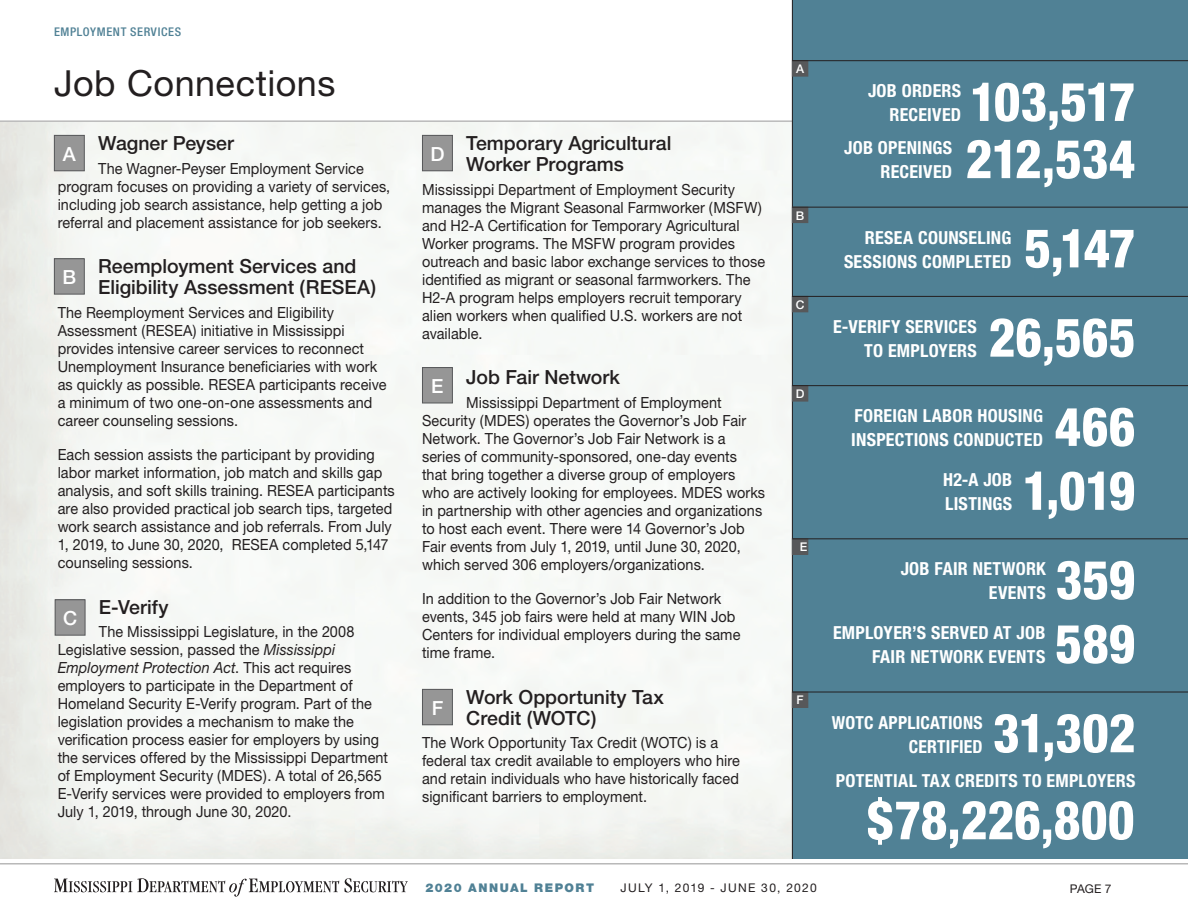
<style>
.page{position:relative;width:1188px;height:918px;background:#fff}
.page>*{position:absolute;margin:0;border:0;box-sizing:border-box;transform-origin:0 0}
.CalloutNumbers{font:800 condensed 54px "Helvetica Neue";color:#fff;scale:.95 1}
._2019_SubSectionHead{font:36px "Helvetica Neue";letter-spacing:.015em;color:#231f20}
.RunningSubheads2019{font:500 19.5px/21px "Helvetica Neue";color:#231f20}
.t1{font:500 19.5px "Helvetica Neue";color:#fff}
.CalloutText{font:700 condensed 18px/24px "Helvetica Neue";letter-spacing:.015em;color:#fff;text-align:right}
.Bodycopy_Throughout2{font:15.3px/18px "Helvetica Neue";letter-spacing:.005em;color:#231f20;scale:.94 1}
.t2{font:12px "Helvetica Neue";letter-spacing:.1em;color:#231f20}
.NewLittleEyebrows{font:500 condensed 12px "Helvetica Neue";letter-spacing:.05em;color:#508195}
.t3{font:900 12px "Helvetica Neue";letter-spacing:.125em;color:#508195}
.t4{font:500 12px "Helvetica Neue";color:#fff}
.s1{font-style:italic}
</style>
<div class="page">
<svg style="left:0;top:0;width:792px;height:122px"></svg>
<div style="left:792px;top:0;width:396px;height:859px;background:#508195"></div>
<div style="left:55px;top:600px;width:30px;height:35px;background:#969696"></div>
<div style="left:55px;top:599px;width:30px;height:37px;border:1px solid #57585a"></div>
<div style="left:422px;top:135px;width:30px;height:36px;background:#969696"></div>
<div style="left:422px;top:135px;width:31px;height:36px;border:1px solid #57585a"></div>
<div style="left:422px;top:368px;width:30px;height:35px;background:#969696"></div>
<div style="left:422px;top:367px;width:31px;height:36px;border:1px solid #57585a"></div>
<div style="left:422px;top:689px;width:30px;height:36px;background:#969696"></div>
<div style="left:422px;top:689px;width:31px;height:36px;border:1px solid #57585a"></div>
<div style="left:54px;top:135px;width:30px;height:36px;background:#969696"></div>
<div style="left:54px;top:135px;width:31px;height:36px;border:1px solid #57585a"></div>
<div style="left:54px;top:259px;width:30px;height:35px;background:#969696"></div>
<div style="left:54px;top:258px;width:31px;height:37px;border:1px solid #57585a"></div>
<div style="left:792px;top:207px;width:16px;height:16px;background:#57585a"></div>
<hr style="left:792px;top:207px;width:396px;height:1px;background:#231f20">
<div style="left:792px;top:296px;width:16px;height:16px;background:#57585a"></div>
<hr style="left:792px;top:296px;width:396px;height:1px;background:#231f20">
<div style="left:792px;top:386px;width:16px;height:15px;background:#57585a"></div>
<hr style="left:792px;top:385px;width:396px;height:1px;background:#231f20">
<div style="left:792px;top:539px;width:16px;height:15px;background:#57585a"></div>
<div style="left:792px;top:538px;width:16px;height:17px;border:1px solid #57585a"></div>
<hr style="left:792px;top:538px;width:396px;height:1px;background:#231f20">
<div style="left:792px;top:61px;width:16px;height:15px;background:#57585a"></div>
<div style="left:792px;top:60px;width:16px;height:17px;border:1px solid #57585a"></div>
<hr style="left:792px;top:60px;width:396px;height:1px;background:#231f20">
<div style="left:792px;top:692px;width:16px;height:15px;background:#57585a"></div>
<div style="left:792px;top:692px;width:16px;height:16px;border:1px solid #57585a"></div>
<hr style="left:792px;top:692px;width:396px;height:1px;background:#231f20">
<svg style="left:54px;top:878px;width:285px;height:19px"></svg>
<svg style="left:345px;top:878px;width:63px;height:14px"></svg>
<hr style="left:0;top:863px;width:1188px;height:1px;background:#969696">
<p class="NewLittleEyebrows" style="left:54px;top:25px;width:129px">EMPLOYMENT SERVICES</p>
<p class="_2019_SubSectionHead" style="left:54px;top:62px;width:283px">Job Connections</p>
<p class="RunningSubheads2019" style="left:98px;top:133px;width:137px">Wagner Peyser</p>
<p class="Bodycopy_Throughout2" style="left:58px;top:159px;width:355px;text-indent:40px">The Wagner-Peyser Employment Service program focuses on providing a variety of services, including job search assistance, help getting a job referral and placement assistance for job seekers.</p>
<p class="RunningSubheads2019" style="left:98px;top:256px;width:279px">Reemployment Services and<br>Eligibility Assessment (RESEA)</p>
<p class="Bodycopy_Throughout2" style="left:58px;top:303px;width:351px">The Reemployment Services and Eligibility Assessment (RESEA) initiative in Mississippi provides intensive career services to reconnect Unemployment Insurance beneficiaries with work as quickly as possible. RESEA participants receive a minimum of two one-on-one assessments and career counseling sessions.</p>
<p class="Bodycopy_Throughout2" style="left:58px;top:445px;width:360px">Each session assists the participant by providing labor market information, job match and skills gap analysis, and soft skills training. RESEA participants are also provided practical job search tips, targeted work search assistance and job referrals. From July 1, 2019, to June 30, 2020, RESEA completed 5,147 counseling sessions.</p>
<p class="RunningSubheads2019" style="left:99px;top:596px;width:71px">E-Verify</p>
<p class="Bodycopy_Throughout2" style="left:58px;top:623px;width:353px;text-indent:41px">The Mississippi Legislature, in the 2008<br>Legislative session, passed the <span class="s1">Mississippi Employment Protection Act</span>. This act requires employers to participate in the Department of Homeland Security E-Verify program. Part of the legislation provides a mechanism to make the verification process easier for employers by using the services offered by the Mississippi Department of Employment Security (MDES). A total of 26,565<br>E-Verify services were provided to employers from July 1, 2019, through June 30, 2020.</p>
<p class="t1" style="left:63px;top:142px;width:15px">A</p>
<p class="t1" style="left:62px;top:265px;width:15px">B</p>
<p class="t1" style="left:63px;top:607px;width:16px">C</p>
<p class="RunningSubheads2019" style="left:466px;top:133px;width:207px">Temporary Agricultural<br>Worker Programs</p>
<p class="Bodycopy_Throughout2" style="left:422px;top:180px;width:366px">Mississippi Department of Employment Security manages the Migrant Seasonal Farmworker (MSFW) and H2-A Certification for Temporary Agricultural Worker programs. The MSFW program provides outreach and basic labor exchange services to those identified as migrant or seasonal farmworkers. The H2-A program helps employers recruit temporary alien workers when qualified U.S. workers are not available.</p>
<p class="RunningSubheads2019" style="left:466px;top:367px;width:155px">Job Fair Network</p>
<p class="Bodycopy_Throughout2" style="left:422px;top:393px;width:366px;text-indent:44px">Mississippi Department of Employment Security (MDES) operates the Governor’s Job Fair Network. The Governor’s Job Fair Network is a series of community-sponsored, one-day events that bring together a diverse group of employers who are actively looking for employees. MDES works in partnership with other agencies and organizations to host each event. There were 14 Governor’s Job Fair events from July 1, 2019, until June 30, 2020, which served 306 employers/organizations.</p>
<p class="Bodycopy_Throughout2" style="left:422px;top:589px;width:340px">In addition to the Governor’s Job Fair Network events, 345 job fairs were held at many WIN Job Centers for individual employers during the same time frame.</p>
<p class="RunningSubheads2019" style="left:466px;top:686px;width:199px">Work Opportunity Tax<br>Credit (WOTC)</p>
<p class="Bodycopy_Throughout2" style="left:422px;top:734px;width:340px">The Work Opportunity Tax Credit (WOTC) is a federal tax credit available to employers who hire and retain individuals who have historically faced significant barriers to employment.</p>
<p class="t1" style="left:430px;top:142px;width:16px">D</p>
<p class="t1" style="left:431px;top:374px;width:14px">E</p>
<p class="t1" style="left:432px;top:696px;width:13px">F</p>
<p class="t4" style="left:796px;top:62px;width:10px">A</p>
<p class="t4" style="left:796px;top:208px;width:10px">B</p>
<p class="t4" style="left:796px;top:297px;width:10px">C</p>
<p class="t4" style="left:796px;top:387px;width:10px">D</p>
<p class="t4" style="left:800px;top:540px;width:9px">E</p>
<p class="t4" style="left:797px;top:693px;width:9px">F</p>
<p class="CalloutText" style="left:868px;top:79px;width:95px">JOB ORDERS<br>RECEIVED</p>
<p class="CalloutNumbers" style="left:970px;top:68px;width:176px">103,517</p>
<p class="CalloutText" style="left:844px;top:136px;width:110px">JOB OPENINGS<br>RECEIVED</p>
<p class="CalloutNumbers" style="left:966px;top:125px;width:180px">212,534</p>
<p class="CalloutText" style="left:844px;top:225px;width:169px">RESEA COUNSELING<br>SESSIONS COMPLETED</p>
<p class="CalloutNumbers" style="left:1024px;top:215px;width:118px">5,147</p>
<p class="CalloutText" style="left:833px;top:314px;width:145px">E-VERIFY SERVICES<br>TO EMPLOYERS</p>
<p class="CalloutNumbers" style="left:989px;top:304px;width:156px">26,565</p>
<p class="CalloutText" style="left:851px;top:404px;width:193px;text-align:left">FOREIGN LABOR HOUSING<br>INSPECTIONS CONDUCTED</p>
<p class="CalloutNumbers" style="left:1055px;top:393px;width:87px">466</p>
<p class="CalloutText" style="left:943px;top:468px;width:71px;text-align:left">H2-A JOB<br>LISTINGS</p>
<p class="CalloutNumbers" style="left:1022px;top:457px;width:121px">1,019</p>
<p class="CalloutText" style="left:901px;top:557px;width:147px">JOB FAIR NETWORK<br>EVENTS</p>
<p class="CalloutNumbers" style="left:1056px;top:546px;width:86px">359</p>
<p class="CalloutText" style="left:833px;top:621px;width:214px">EMPLOYER’S SERVED AT JOB<br>FAIR NETWORK EVENTS</p>
<p class="CalloutNumbers" style="left:1055px;top:610px;width:86px">589</p>
<p class="CalloutText" style="left:832px;top:710px;width:152px">WOTC APPLICATIONS<br>CERTIFIED</p>
<p class="CalloutNumbers" style="left:993px;top:700px;width:152px">31,302</p>
<p class="CalloutText" style="left:836px;top:769px;width:301px">POTENTIAL TAX CREDITS TO EMPLOYERS</p>
<p class="CalloutNumbers" style="left:867px;top:787px;width:283px">$78,226,800</p>
<p class="t3" style="left:426px;top:880px;width:170px">2020 ANNUAL REPORT</p>
<p class="t2" style="left:620px;top:880px;width:198px">JULY 1, 2019 - JUNE 30, 2020</p>
<p class="t2" style="left:1070px;top:881px;width:43px">PAGE 7</p>
</div>
